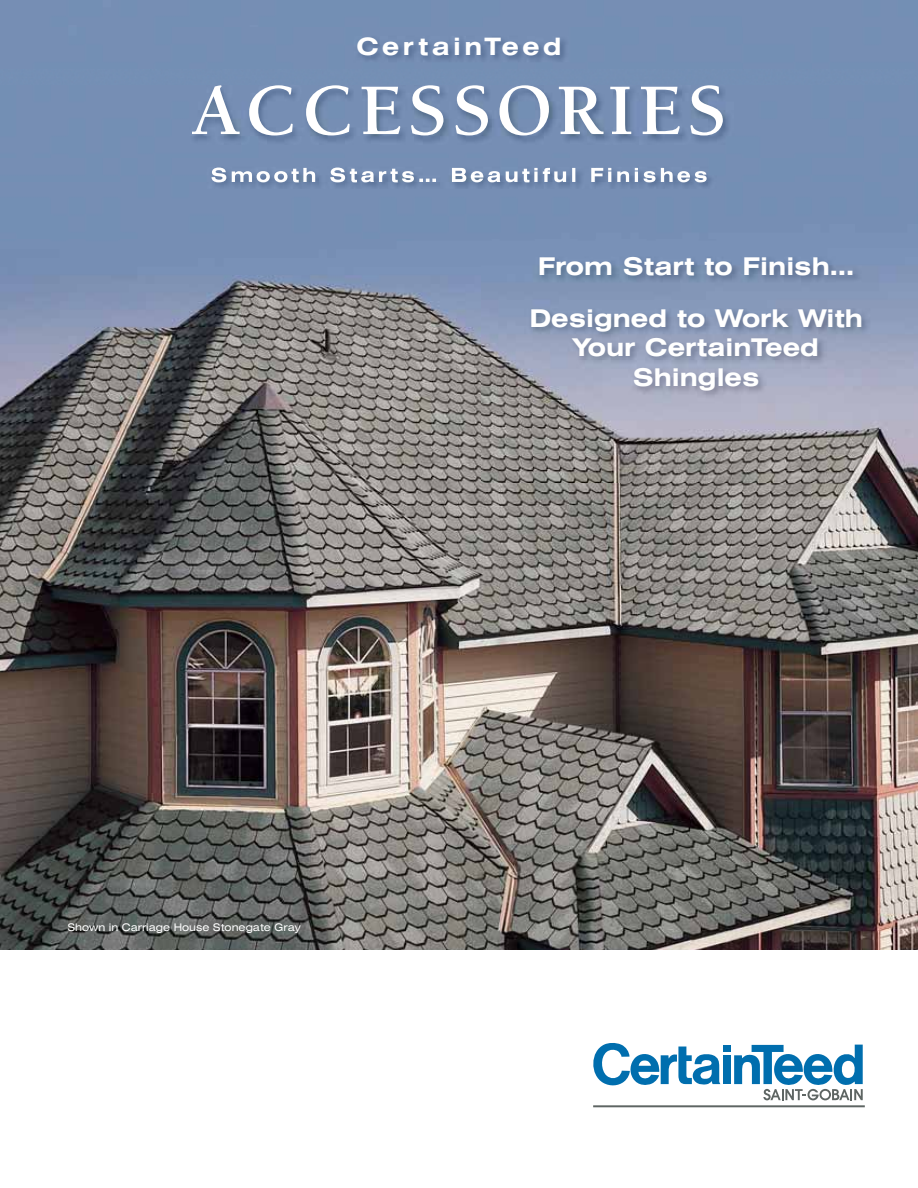
<style>
.page{position:relative;width:918px;height:1188px;background:#fff}
.page>*{position:absolute;margin:0;border:0;box-sizing:border-box;transform-origin:0 0}
.t1{font:700 74.55px "Berkeley";letter-spacing:.06em;color:#fff}
.t2{font:700 expanded 24.45px/51.9px "Swiss 721 BT";color:#fff;text-align:center}
.t3{font:700 expanded 24px "Swiss 721 BT";letter-spacing:.15em;color:#fff}
.t4{font:expanded 10.5px "Swiss 721 BT";color:#fff}
</style>
<div class="page">
<img style="left:0;top:0;width:918px;height:950px">
<img style="left:0;top:28px;width:918px;height:210px">
<img style="left:212px;top:168px;width:211px;height:14px">
<hr style="left:593px;top:1105px;width:272px;height:2px;background:#5e6563">
<div style="left:723px;top:1045px;width:8px;height:7px;background:#006eae"></div>
<svg style="left:593px;top:1043px;width:128px;height:43px"></svg>
<div style="left:723px;top:1055px;width:8px;height:29px;background:#006eae"></div>
<svg style="left:734px;top:1045px;width:129px;height:55px"></svg>
<img style="left:482px;top:248px;width:436px;height:234px">
<p class="t3" style="left:356px;top:37px;width:207px">CertainTeed</p>
<h1 class="t1" style="left:191px;top:82px;width:538px">ACCESSORIES</h1>
<p class="t4" style="left:68px;top:924px;width:235px">Shown in Carriage House Stonegate Gray</p>
<p class="t2" style="left:529px;top:243px;width:335px">From Start to Finish…<br>Designed to Work With</p>
<p class="t2" style="left:573px;top:336px;width:247px;line-height:29.4px">Your CertainTeed<br>Shingles</p>
</div>
